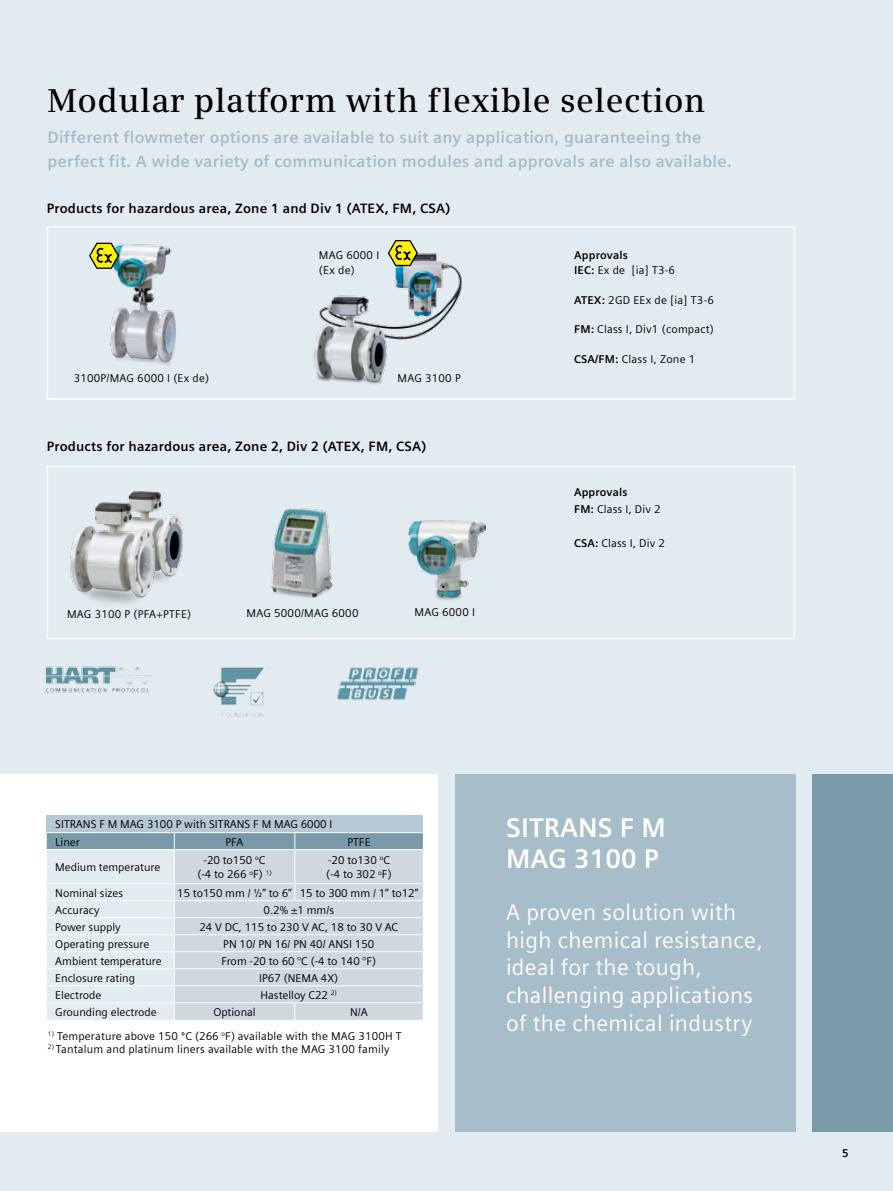
<style>
.page{position:relative;width:893px;height:1191px;background:#e2ebef}
.page>*{position:absolute;margin:0;border:0;box-sizing:border-box;transform-origin:0 0}
.t1{font:600 33px "Siemens Serif OT";letter-spacing:.015em;color:#000}
.t2{font:700 27px/32px "Siemens Sans OT";letter-spacing:.005em;color:#fff}
.t3{font:22.5px/27.6px "Siemens Sans OT";letter-spacing:.015em;color:#fff}
.t4{font:700 16.5px/24px "Siemens Sans OT";letter-spacing:.015em;color:#a7bdc9}
.t5{font:700 13.5px "Siemens Sans OT";letter-spacing:.015em;color:#000}
.t6{font:11.25px/14.9px "Siemens Sans OT";color:#000}
.t7{font:11.25px/14.9px "Siemens Sans OT";letter-spacing:.02em;color:#000}
.t8{font:700 11.25px/14.9px "Siemens Sans OT";letter-spacing:.015em;color:#000}
.s1{font-weight:400}
.s2{font-weight:700}
</style>
<div class="page">
<div style="left:455px;top:774px;width:340px;height:357px;background:#a7bdc9"></div>
<div style="left:47px;top:226px;width:748px;height:174px;border:2px solid #fff"></div>
<img style="left:312px;top:253px;width:150px;height:131px">
<div style="left:0;top:774px;width:438px;height:357px;background:#fff"></div>
<div style="left:47px;top:815px;width:376px;height:17px;background:#b5c8d3"></div>
<svg style="left:47px;top:833px;width:376px;height:186px;background:#cfdae0"></svg>
<img style="left:94px;top:242px;width:94px;height:158px">
<svg style="left:89px;top:243px;width:30px;height:26px"></svg>
<div style="left:812px;top:774px;width:81px;height:357px;background:#7b9aa9"></div>
<svg style="left:388px;top:240px;width:30px;height:26px"></svg>
<div style="left:47px;top:466px;width:748px;height:173px;border:2px solid #fff"></div>
<img style="left:270px;top:508px;width:63px;height:90px">
<img style="left:408px;top:520px;width:78px;height:80px">
<img style="left:127px;top:491px;width:56px;height:91px">
<img style="left:70px;top:500px;width:88px;height:104px">
<img style="left:213px;top:667px;width:57px;height:50px">
<img style="left:45px;top:666px;width:106px;height:27px">
<img style="left:337px;top:667px;width:81px;height:33px">
<h1 class="t1" style="left:48px;top:81px;width:659px">Modular platform with flexible selection</h1>
<h3 class="t4" style="left:48px;top:125px;width:686px">Different flowmeter options are available to suit any application, guaranteeing the perfect fit. A wide variety of communication modules and approvals are also available.</h3>
<p class="t5" style="left:47px;top:200px;width:405px">Products for hazardous area, Zone 1 and Div 1 (ATEX, FM, CSA)</p>
<p class="t7" style="left:74px;top:370px;width:137px">3100P/MAG 6000 I (Ex de)</p>
<p class="t7" style="left:319px;top:248px;width:62px">MAG 6000 I (Ex de)</p>
<p class="t6" style="left:398px;top:370px;width:65px">MAG 3100 P</p>
<p class="t5" style="left:47px;top:438px;width:381px">Products for hazardous area, Zone 2, Div 2 (ATEX, FM, CSA)</p>
<p class="t7" style="left:67px;top:607px;width:126px">MAG 3100 P (PFA+PTFE)</p>
<p class="t7" style="left:247px;top:606px;width:113px">MAG 5000/MAG 6000</p>
<p class="t6" style="left:415px;top:605px;width:62px">MAG 6000 I</p>
<p class="t8" style="left:574px;top:248px;width:102px">Approvals<br>IEC: <span class="s1">Ex de [ia] T3-6</span></p>
<p class="t7" style="left:574px;top:292px;width:141px"><span class="s2">ATEX:</span> 2GD EEx de [ia] T3-6</p>
<p class="t7" style="left:574px;top:322px;width:141px"><span class="s2">FM:</span> Class I, Div1 (compact)</p>
<p class="t7" style="left:574px;top:352px;width:123px"><span class="s2">CSA/FM:</span> Class I, Zone 1</p>
<p class="t8" style="left:574px;top:484px;width:88px;line-height:17px">Approvals<br>FM: <span class="s1">Class I, Div 2</span></p>
<p class="t6" style="left:574px;top:536px;width:92px"><span class="s2">CSA:</span> Class I, Div 2</p>
<p class="t6" style="left:55px;top:816px;width:279px;line-height:17.2px">SITRANS F M MAG 3100 P with SITRANS F M MAG 6000 I<br>Liner</p>
<p class="t6" style="left:226px;top:834px;width:19px">PFA</p>
<p class="t6" style="left:347px;top:834px;width:25px">PTFE</p>
<p class="t6" style="left:55px;top:859px;width:107px">Medium temperature</p>
<p class="t6" style="left:197px;top:852px;width:76px;text-align:center">-20 to150 <sup>o</sup>C (-4 to 266 <sup>o</sup>F) <sup>1)</sup></p>
<p class="t6" style="left:326px;top:852px;width:67px">-20 to130 <sup>o</sup>C (-4 to 302 <sup>o</sup>F)</p>
<p class="t6" style="left:55px;top:885px;width:69px">Nominal sizes</p>
<p class="t6" style="left:177px;top:885px;width:243px">15 to150 mm / ½” to 6” 15 to 300 mm / 1” to12”</p>
<p class="t6" style="left:55px;top:902px;width:46px">Accuracy</p>
<p class="t6" style="left:264px;top:902px;width:72px">0.2% ±1 mm/s</p>
<p class="t6" style="left:55px;top:919px;width:67px">Power supply</p>
<p class="t6" style="left:199px;top:919px;width:200px">24 V DC, 115 to 230 V AC, 18 to 30 V AC</p>
<p class="t6" style="left:55px;top:936px;width:95px">Operating pressure</p>
<p class="t6" style="left:223px;top:936px;width:152px">PN 10/ PN 16/ PN 40/ ANSI 150</p>
<p class="t6" style="left:55px;top:953px;width:108px">Ambient temperature</p>
<p class="t6" style="left:221px;top:953px;width:156px">From -20 to 60 °C (-4 to 140 °F)</p>
<p class="t6" style="left:55px;top:970px;width:81px">Enclosure rating</p>
<p class="t6" style="left:259px;top:970px;width:81px">IP67 (NEMA 4X)</p>
<p class="t6" style="left:55px;top:987px;width:48px">Electrode</p>
<p class="t6" style="left:261px;top:987px;width:78px">Hastelloy C22 <sup>2)</sup></p>
<p class="t6" style="left:55px;top:1004px;width:103px">Grounding electrode</p>
<p class="t6" style="left:213px;top:1004px;width:44px">Optional</p>
<p class="t6" style="left:350px;top:1004px;width:19px">N/A</p>
<p class="t6" style="left:48px;top:1028px;width:355px"><sup>1)</sup> Temperature above 150 ºC (266 <sup>o</sup>F) available with the MAG 3100H T</p>
<p class="t6" style="left:48px;top:1041px;width:343px"><sup>2)</sup> Tantalum and platinum liners available with the MAG 3100 family</p>
<h2 class="t2" style="left:506px;top:811px;width:161px">SITRANS F M<br>MAG 3100 P</h2>
<h3 class="t3" style="left:506px;top:898px;width:258px">A proven solution with high chemical resistance, ideal for the tough, challenging applications of the chemical industry</h3>
<p class="t8" style="left:842px;top:1145px;width:8px">5</p>
</div>
